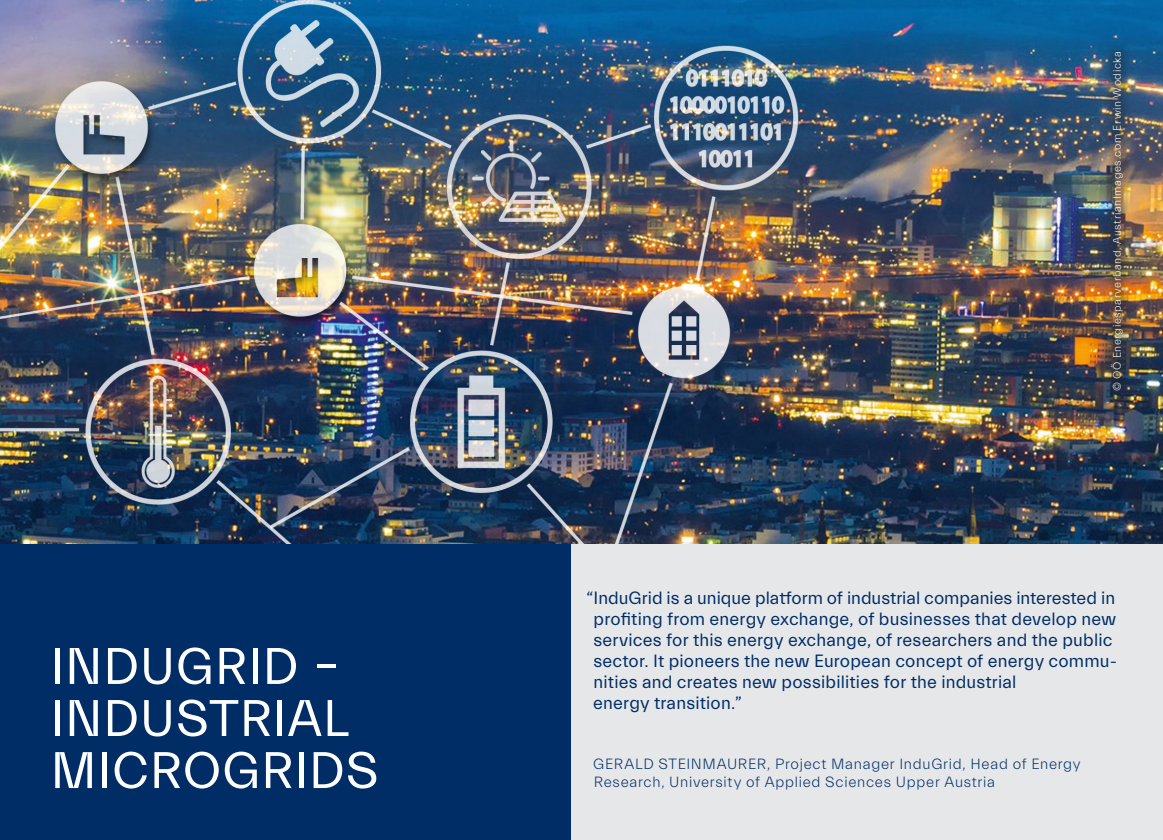
<style>
.page{position:relative;width:1163px;height:840px;background:#fff}
.page>*{position:absolute;margin:0;border:0;box-sizing:border-box;transform-origin:0 0}
.Titel{font:52px/52px "Everett";letter-spacing:.01em;color:#fff}
.Fließ_d{font:18px/21px "Everett";letter-spacing:.01em;color:#002d66}
.Person_Beschreibung{font:300 15px/18px "Everett";letter-spacing:.05em;color:#002d66}
.Copyright{font:300 11px "Everett";letter-spacing:.055em;color:#fff}
</style>
<div class="page">
<div style="left:0;top:514px;width:1162px;height:325px;background:#e6e7e9"></div>
<div style="left:0;top:530px;width:570px;height:309px;background:#002d66"></div>
<img style="left:0;top:0;width:1162px;height:543px">
<div style="left:1099px;top:41px;width:35px;height:361px;background:#231f20;opacity:.38"></div>
<p class="Titel" style="left:50px;top:641px;width:330px">INDUGRID –<br>INDUSTRIAL<br>MICROGRIDS</p>
<p class="Copyright" style="left:1111px;top:391px;width:342px;rotate:-90deg">© OÖ Energiesparverband, AustrianImages.com Erwin Wodicka</p>
<p class="Fließ_d" style="left:593px;top:587px;width:525px;text-indent:-7px">“InduGrid is a unique platform of industrial companies interested in profiting from energy exchange, of businesses that develop new services for this energy exchange, of researchers and the public sector. It pioneers the new European concept of energy commu&shy;nities and creates new possibilities for the industrial<br>energy transition.”</p>
<p class="Person_Beschreibung" style="left:593px;top:754px;width:489px">GERALD STEINMAURER, Project Manager InduGrid, Head of Energy<br>Research, University of Applied Sciences Upper Austria</p>
</div>
